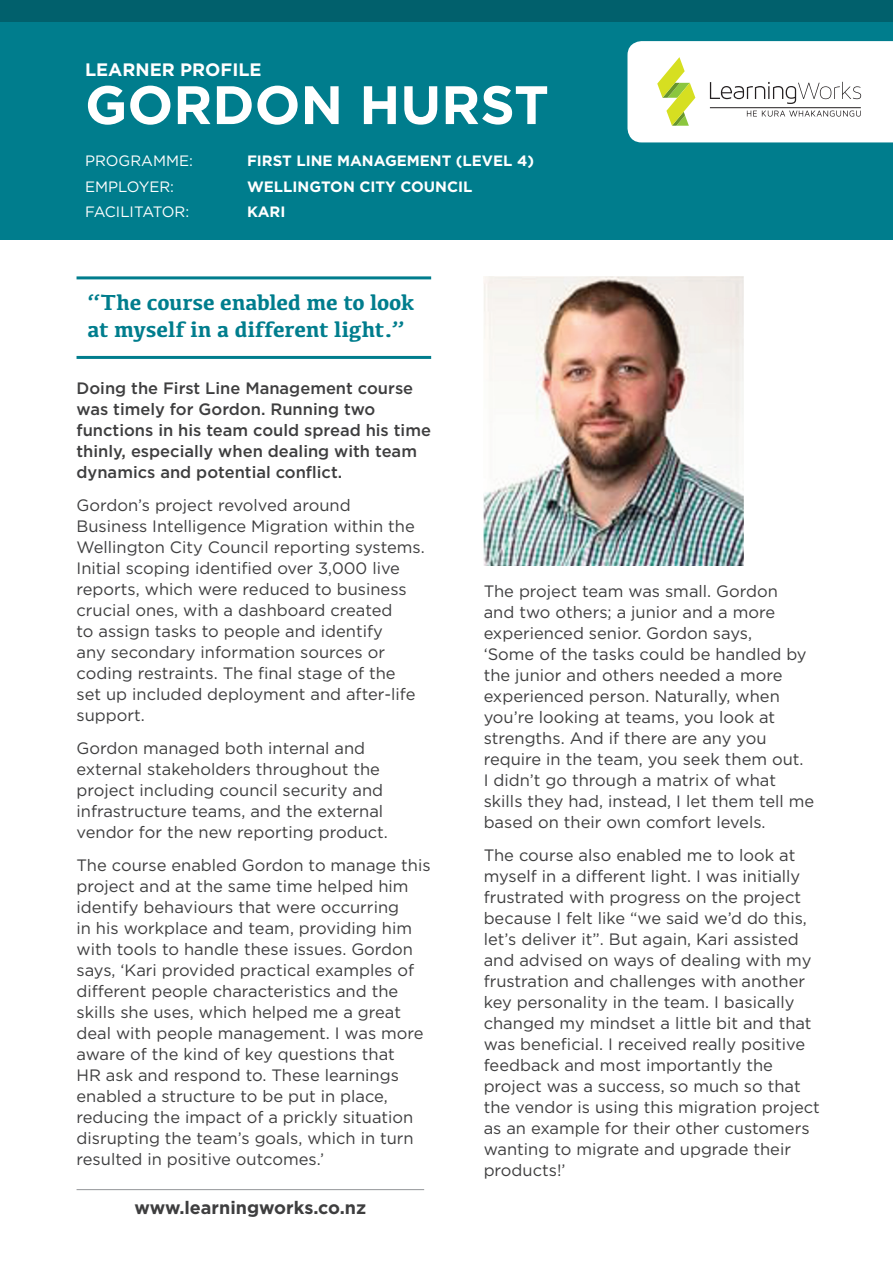
<style>
.page{position:relative;width:893px;height:1263px;background:#fff}
.page>*{position:absolute;margin:0;border:0;box-sizing:border-box;transform-origin:0 0}
.t1{font:700 54px "Gotham";color:#fff}
.t2{font:700 22.5px/27px "Kefa";letter-spacing:-.005em;color:#007d8d}
.t3{font:700 18px "Gotham";color:#3e3e3f}
.t4{font:700 18px "Gotham";color:#fff}
.t5{font:16.5px/21px "Gotham";color:#3e3e3f}
.t6{font:500 16.5px/21px "Gotham";color:#3e3e3f}
.t7{font:700 15px "Gotham";color:#fff}
.t8{font:15px "Gotham";color:#fff}
.t9{font:15px "Gotham";letter-spacing:-.02em;color:#fff}
</style>
<div class="page">
<div style="left:0;top:0;width:893px;height:240px;background:#007d8d"></div>
<svg style="left:627px;top:41px;width:266px;height:101px;background:#f5f6ee"></svg>
<hr style="left:710px;top:107px;width:151px;height:1px;background:#231f20">
<hr style="left:77px;top:276px;width:354px;height:3px;background:#007d8d">
<hr style="left:77px;top:356px;width:354px;height:3px;background:#007d8d">
<hr style="left:77px;top:1189px;width:347px;height:1px;background:#939598">
<div style="left:0;top:0;width:893px;height:22px;background:#01606c"></div>
<img style="left:484px;top:276px;width:259px;height:290px">
<p class="t4" style="left:85px;top:58px;width:178px">LEARNER PROFILE</p>
<h1 class="t1" style="left:85px;top:69px;width:465px">GORDON HURST</h1>
<p class="t8" style="left:85px;top:151px;width:109px">PROGRAMME:</p>
<p class="t7" style="left:247px;top:151px;width:288px">FIRST LINE MANAGEMENT (LEVEL 4)</p>
<p class="t8" style="left:85px;top:177px;width:91px">EMPLOYER:</p>
<p class="t7" style="left:247px;top:176px;width:227px">WELLINGTON CITY COUNCIL</p>
<p class="t9" style="left:85px;top:202px;width:106px">FACILITATOR:</p>
<p class="t7" style="left:247px;top:202px;width:40px">KARI</p>
<h2 class="t2" style="left:88px;top:288px;width:328px">“The course enabled me to look at myself in a different light.”</h2>
<p class="t6" style="left:77px;top:377px;width:356px">Doing the First Line Management course was timely for Gordon. Running two functions in his team could spread his time thinly, especially when dealing with team dynamics and potential conflict.</p>
<p class="t5" style="left:77px;top:494px;width:350px">Gordon’s project revolved around Business Intelligence Migration within the Wellington City Council reporting systems.<br>Initial scoping identified over 3,000 live reports, which were reduced to business crucial ones, with a dashboard created<br>to assign tasks to people and identify<br>any secondary information sources or coding restraints. The final stage of the<br>set up included deployment and after-life support.</p>
<p class="t5" style="left:77px;top:737px;width:313px">Gordon managed both internal and external stakeholders throughout the project including council security and infrastructure teams, and the external vendor for the new reporting product.</p>
<p class="t5" style="left:77px;top:854px;width:356px">The course enabled Gordon to manage this project and at the same time helped him identify behaviours that were occurring<br>in his workplace and team, providing him with tools to handle these issues. Gordon says, ‘Kari provided practical examples of different people characteristics and the skills she uses, which helped me a great deal with people management. I was more aware of the kind of key questions that<br>HR ask and respond to. These learnings enabled a structure to be put in place, reducing the impact of a prickly situation disrupting the team’s goals, which in turn resulted in positive outcomes.’</p>
<p class="t3" style="left:134px;top:1195px;width:233px">www.learningworks.co.nz</p>
<p class="t5" style="left:484px;top:580px;width:332px">The project team was small. Gordon<br>and two others; a junior and a more experienced senior. Gordon says,<br>‘Some of the tasks could be handled by the junior and others needed a more experienced person. Naturally, when you’re looking at teams, you look at strengths. And if there are any you require in the team, you seek them out.<br>I didn’t go through a matrix of what skills they had, instead, I let them tell me based on their own comfort levels.</p>
<p class="t5" style="left:484px;top:844px;width:338px">The course also enabled me to look at myself in a different light. I was initially frustrated with progress on the project because I felt like “we said we’d do this, let’s deliver it”. But again, Kari assisted and advised on ways of dealing with my frustration and challenges with another key personality in the team. I basically changed my mindset a little bit and that was beneficial. I received really positive feedback and most importantly the project was a success, so much so that the vendor is using this migration project as an example for their other customers wanting to migrate and upgrade their products!’</p>
</div>
